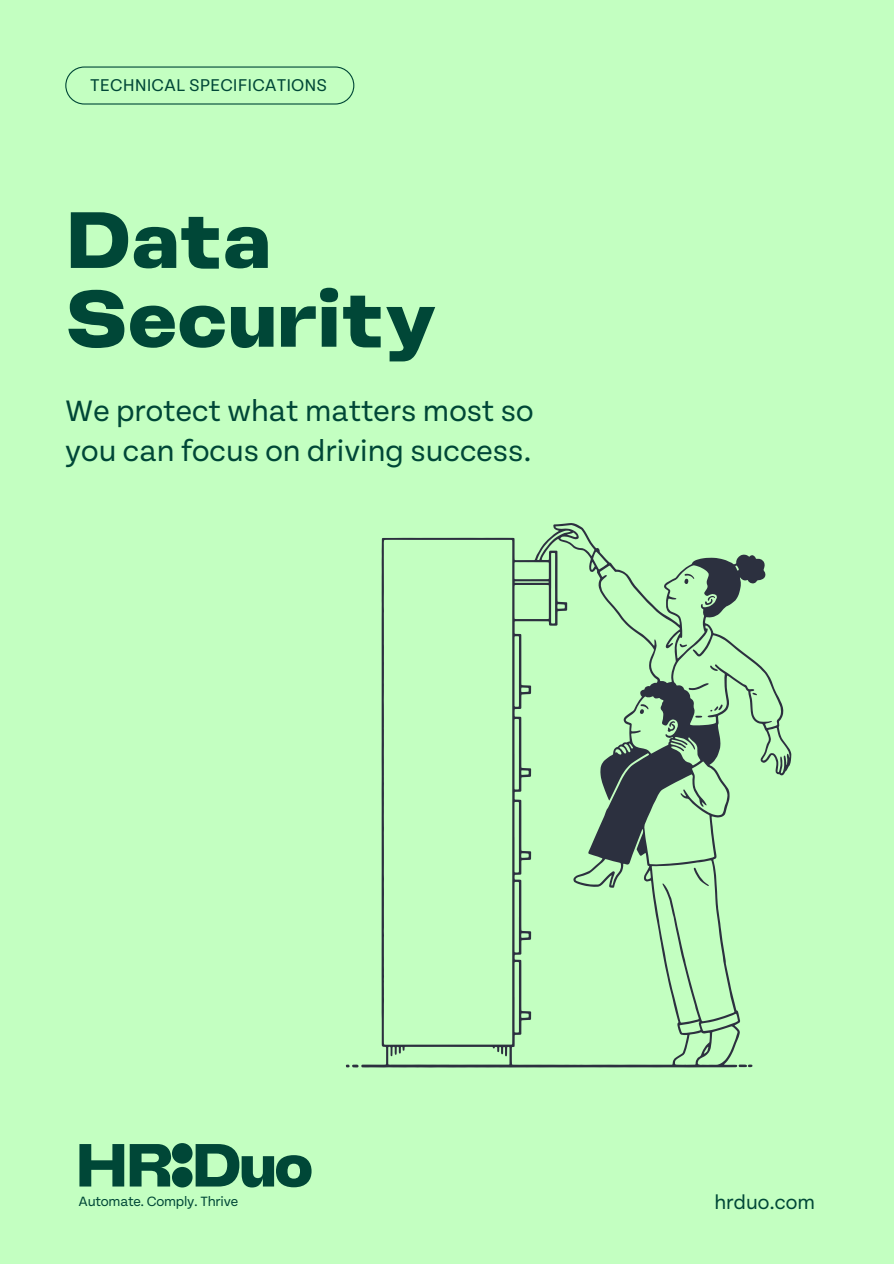
<style>
.page{position:relative;width:894px;height:1264px;background:#fff}
.page>*{position:absolute;margin:0;border:0;box-sizing:border-box;transform-origin:0 0}
.t1{font:700 79.5px/78.8px "HR Duo 0.3";color:#004737}
.t2{font:31.5px/40.5px "Tenon";color:#004737}
.t3{font:21px "Tenon";color:#004737}
.t4{font:18.15px "Tenon";color:#004737}
.t5{font:14.25px "Tenon";letter-spacing:-.015em;color:#004737}
</style>
<div class="page">
<div style="left:0;top:0;width:893px;height:1263px;background:#c3ffc1"></div>
<svg style="left:79px;top:1144px;width:45px;height:42px"></svg>
<svg style="left:130px;top:1143px;width:181px;height:44px"></svg>
<svg style="left:65px;top:66px;width:289px;height:39px"></svg>
<svg style="left:361px;top:523px;width:430px;height:544px"></svg>
<svg style="left:738px;top:1064px;width:14px;height:3px"></svg>
<svg style="left:346px;top:1064px;width:12px;height:3px"></svg>
<svg style="left:693px;top:867px;width:15px;height:19px"></svg>
<svg style="left:688px;top:683px;width:20px;height:7px"></svg>
<svg style="left:709px;top:665px;width:8px;height:6px"></svg>
<svg style="left:695px;top:715px;width:7px;height:2px"></svg>
<svg style="left:752px;top:692px;width:4px;height:3px"></svg>
<svg style="left:710px;top:704px;width:12px;height:7px"></svg>
<svg style="left:684px;top:573px;width:10px;height:11px"></svg>
<svg style="left:679px;top:644px;width:7px;height:3px"></svg>
<svg style="left:704px;top:596px;width:10px;height:9px"></svg>
<svg style="left:639px;top:704px;width:9px;height:10px"></svg>
<svg style="left:667px;top:721px;width:8px;height:11px"></svg>
<h2 class="t4" style="left:90px;top:73px;width:238px">TECHNICAL SPECIFICATIONS</h2>
<p class="t1" style="left:65px;top:207px;width:372px">Data<br>Security</p>
<p class="t2" style="left:65px;top:388px;width:469px">We protect what matters most so you can focus on driving success.</p>
<h4 class="t5" style="left:78px;top:1191px;width:161px">Automate. Comply. Thrive</h4>
<h1 class="t3" style="left:714px;top:1187px;width:102px">hrduo.com</h1>
</div>
